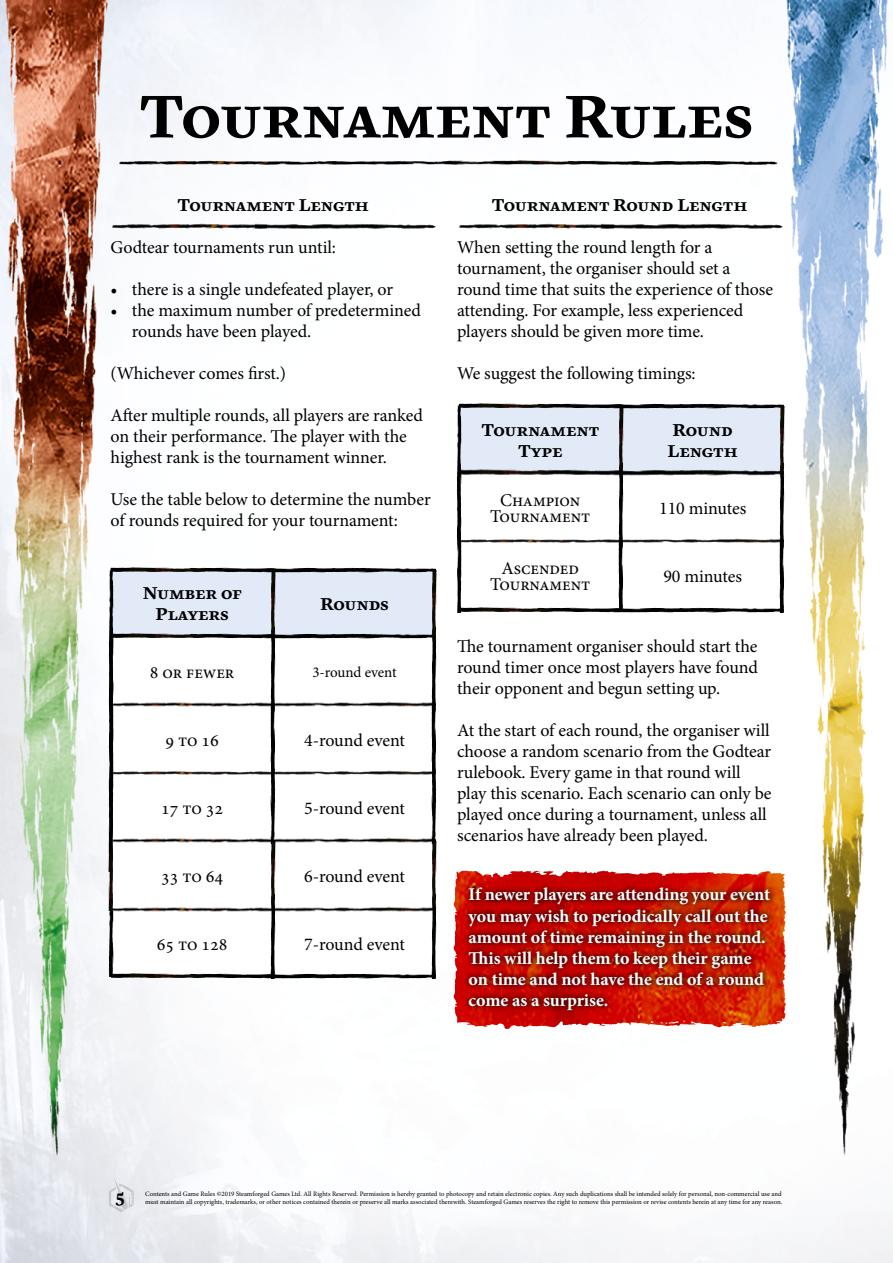
<style>
.page{position:relative;width:893px;height:1263px;background:#fff}
.page>*{position:absolute;margin:0;border:0;box-sizing:border-box;transform-origin:0 0}
.t1{font:700 63px "Cardea OTCE";letter-spacing:-.005em;color:#000}
.t2{font:18px/21px "Minion Pro";letter-spacing:-.005em;color:#000}
.t3{font:700 18px/21px "Minion Pro";letter-spacing:-.005em;color:#fff}
.t4{font:700 18px/21px "Cardea OTCE";letter-spacing:-.005em;color:#000;text-align:center}
.t5{font:15px "Minion Pro";color:#000}
.t6{font:6.75px "Minion Pro";letter-spacing:-.005em;color:#000}
</style>
<div class="page">
<img style="left:0;top:0;width:893px;height:1263px">
<svg style="left:109px;top:1176px;width:26px;height:36px"></svg>
<img style="left:454px;top:871px;width:67px;height:127px">
<img style="left:118px;top:158px;width:659px;height:10px">
<svg style="left:465px;top:405px;width:319px;height:199px"></svg>
<img style="left:615px;top:412px;width:11px;height:192px">
<img style="left:465px;top:467px;width:312px;height:11px">
<img style="left:459px;top:401px;width:324px;height:11px">
<img style="left:459px;top:604px;width:324px;height:11px">
<img style="left:777px;top:406px;width:11px;height:206px">
<img style="left:454px;top:405px;width:11px;height:207px">
<img style="left:459px;top:537px;width:324px;height:7px">
<div style="left:117px;top:569px;width:319px;height:62px;background:#e2eaf8"></div>
<svg style="left:117px;top:642px;width:312px;height:329px"></svg>
<img style="left:267px;top:576px;width:11px;height:261px">
<img style="left:267px;top:844px;width:11px;height:127px">
<img style="left:117px;top:631px;width:312px;height:11px">
<img style="left:111px;top:564px;width:324px;height:12px">
<img style="left:111px;top:971px;width:324px;height:11px">
<img style="left:429px;top:570px;width:11px;height:271px">
<img style="left:429px;top:841px;width:11px;height:137px">
<img style="left:106px;top:568px;width:11px;height:46px">
<img style="left:106px;top:911px;width:11px;height:65px">
<img style="left:106px;top:614px;width:11px;height:297px">
<img style="left:111px;top:701px;width:324px;height:7px">
<img style="left:111px;top:769px;width:324px;height:8px">
<img style="left:111px;top:837px;width:324px;height:7px">
<img style="left:111px;top:906px;width:324px;height:7px">
<img style="left:111px;top:222px;width:144px;height:9px">
<img style="left:255px;top:222px;width:181px;height:9px">
<img style="left:457px;top:222px;width:145px;height:9px">
<img style="left:602px;top:222px;width:180px;height:9px">
<div style="left:461px;top:881px;width:316px;height:136px;background:#000;opacity:.7"></div>
<h1 class="t1" style="left:139px;top:90px;width:616px">Tournament Rules</h1>
<p class="t4" style="left:177px;top:196px;width:193px">Tournament Length</p>
<p class="t2" style="left:111px;top:237px;width:227px">Godtear tournaments run until:</p>
<p class="t2" style="left:111px;top:279px;width:284px">• there is a single undefeated player, or</p>
<p class="t2" style="left:132px;top:300px;width:291px;text-indent:-21px">• the maximum number of predetermined rounds have been played.</p>
<p class="t2" style="left:111px;top:363px;width:177px">(Whichever comes first.)</p>
<p class="t2" style="left:111px;top:405px;width:314px">After multiple rounds, all players are ranked on their performance. The player with the highest rank is the tournament winner.</p>
<p class="t2" style="left:111px;top:489px;width:322px">Use the table below to determine the number of rounds required for your tournament:</p>
<p class="t4" style="left:143px;top:584px;width:101px">Number of<br>Players</p>
<p class="t4" style="left:320px;top:595px;width:70px">Rounds</p>
<p class="t2" style="left:150px;top:661px;width:86px">8 or fewer</p>
<p class="t5" style="left:313px;top:662px;width:86px">3-round event</p>
<p class="t2" style="left:165px;top:729px;width:55px">9 to 16</p>
<p class="t2" style="left:304px;top:729px;width:102px">4-round event</p>
<p class="t2" style="left:161px;top:797px;width:64px">17 to 32</p>
<p class="t2" style="left:304px;top:797px;width:102px">5-round event</p>
<p class="t2" style="left:161px;top:866px;width:64px">33 to 64</p>
<p class="t2" style="left:304px;top:866px;width:102px">6-round event</p>
<p class="t2" style="left:157px;top:934px;width:72px">65 to 128</p>
<p class="t2" style="left:304px;top:934px;width:102px">7-round event</p>
<p class="t4" style="left:492px;top:196px;width:257px">Tournament Round Length</p>
<p class="t2" style="left:457px;top:237px;width:318px">When setting the round length for a tournament, the organiser should set a round time that suits the experience of those attending. For example, less experienced players should be given more time.</p>
<p class="t2" style="left:457px;top:363px;width:240px">We suggest the following timings:</p>
<p class="t4" style="left:482px;top:421px;width:119px">Tournament<br>Type</p>
<p class="t4" style="left:668px;top:421px;width:72px;text-align:left">Round<br>Length</p>
<p class="t2" style="left:490px;top:492px;width:102px;line-height:16.5px;text-align:center">Champion<br>Tournament</p>
<p class="t2" style="left:659px;top:498px;width:89px">110 minutes</p>
<p class="t2" style="left:490px;top:560px;width:102px;line-height:16.5px;text-align:center">Ascended<br>Tournament</p>
<p class="t2" style="left:663px;top:566px;width:80px">90 minutes</p>
<p class="t2" style="left:457px;top:636px;width:302px;text-align:justify">The tournament organiser should start the round timer once most players have found their opponent and begun setting up.</p>
<p class="t2" style="left:457px;top:720px;width:316px">At the start of each round, the organiser will choose a random scenario from the Godtear rulebook. Every game in that round will play this scenario. Each scenario can only be played once during a tournament, unless all scenarios have already been played.</p>
<p class="t3" style="left:469px;top:884px;width:303px">If newer players are attending your event you may wish to periodically call out the amount of time remaining in the round.<br>This will help them to keep their game on time and not have the end of a round come as a surprise.</p>
<p class="t6" style="left:145px;top:1189px;width:638px">Contents and Game Rules ©2019 Steamforged Games Ltd. All Rights Reserved. Permission is hereby granted to photocopy and retain electronic copies. Any such duplications shall be intended solely for personal, non-commercial use and</p>
<p class="t4" style="left:116px;top:1188px;width:11px">5</p>
<p class="t6" style="left:145px;top:1197px;width:639px">must maintain all copyrights, trademarks, or other notices contained therein or preserve all marks associated therewith. Steamforged Games reserves the right to remove this permission or revise contents herein at any time for any reason.</p>
</div>
